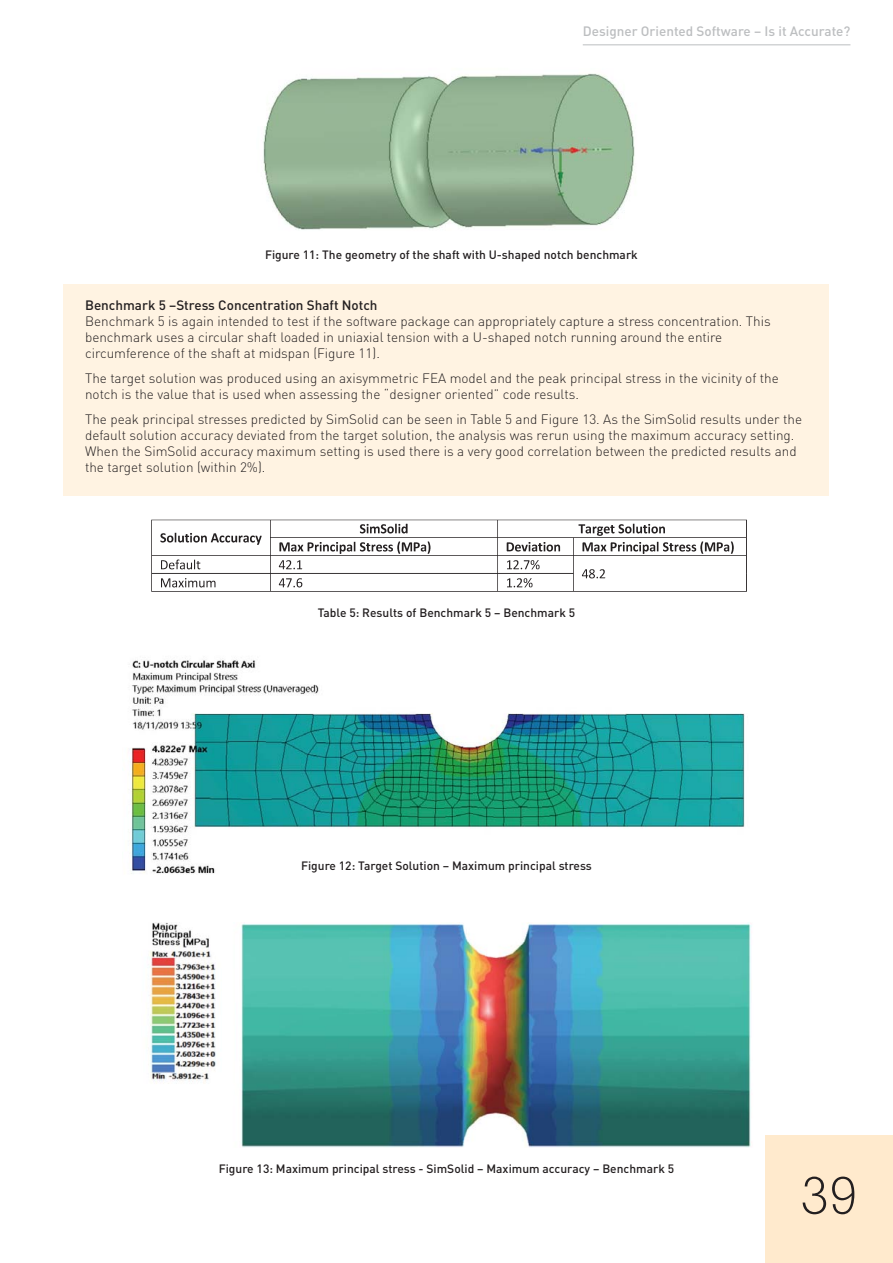
<style>
.page{position:relative;width:893px;height:1263px;background:#fff}
.page>*{position:absolute;margin:0;border:0;box-sizing:border-box;transform-origin:0 0}
.t1{font:300 54px "Rockwell";color:#231f20}
.t2{font:300 13.5px/16.2px "DIN";color:#231f20}
.t3{font:500 13.5px "DIN";color:#231f20}
.t4{font:500 13.5px "DIN";color:#bcbec0}
.t5{font:500 12px "DIN";color:#231f20}
</style>
<div class="page">
<div style="left:765px;top:1135px;width:128px;height:128px;background:#ffeacd"></div>
<div style="left:64px;top:284px;width:765px;height:212px;background:#fff3e2"></div>
<hr style="left:583px;top:45px;width:267px;height:1px;background:#bcbec0">
<img style="left:263px;top:73px;width:372px;height:157px">
<img style="left:151px;top:519px;width:596px;height:73px">
<img style="left:131px;top:660px;width:614px;height:214px">
<img style="left:150px;top:922px;width:602px;height:225px">
<p class="t4" style="left:583px;top:27px;width:269px">Designer Oriented Software – Is it Accurate?</p>
<p class="t5" style="left:265px;top:250px;width:374px">Figure 11: The geometry of the shaft with U-shaped notch benchmark</p>
<p class="t3" style="left:85px;top:300px;width:294px">Benchmark 5 –Stress Concentration Shaft Notch</p>
<p class="t2" style="left:85px;top:314px;width:687px">Benchmark 5 is again intended to test if the software package can appropriately capture a stress concentration. This benchmark uses a circular shaft loaded in uniaxial tension with a U-shaped notch running around the entire circumference of the shaft at midspan (Figure 11).</p>
<p class="t2" style="left:85px;top:372px;width:695px">The target solution was produced using an axisymmetric FEA model and the peak principal stress in the vicinity of the notch is the value that is used when assessing the “designer oriented” code results.</p>
<p class="t2" style="left:85px;top:412px;width:719px">The peak principal stresses predicted by SimSolid can be seen in Table 5 and Figure 13. As the SimSolid results under the default solution accuracy deviated from the target solution, the analysis was rerun using the maximum accuracy setting.<br>When the SimSolid accuracy maximum setting is used there is a very good correlation between the predicted results and the target solution (within 2%).</p>
<p class="t5" style="left:318px;top:608px;width:259px">Table 5: Results of Benchmark 5 – Benchmark 5</p>
<p class="t5" style="left:301px;top:861px;width:292px">Figure 12: Target Solution – Maximum principal stress</p>
<p class="t5" style="left:219px;top:1165px;width:457px">Figure 13: Maximum principal stress - SimSolid – Maximum accuracy – Benchmark 5</p>
<h1 class="t1" style="left:800px;top:1177px;width:59px">39</h1>
</div>
